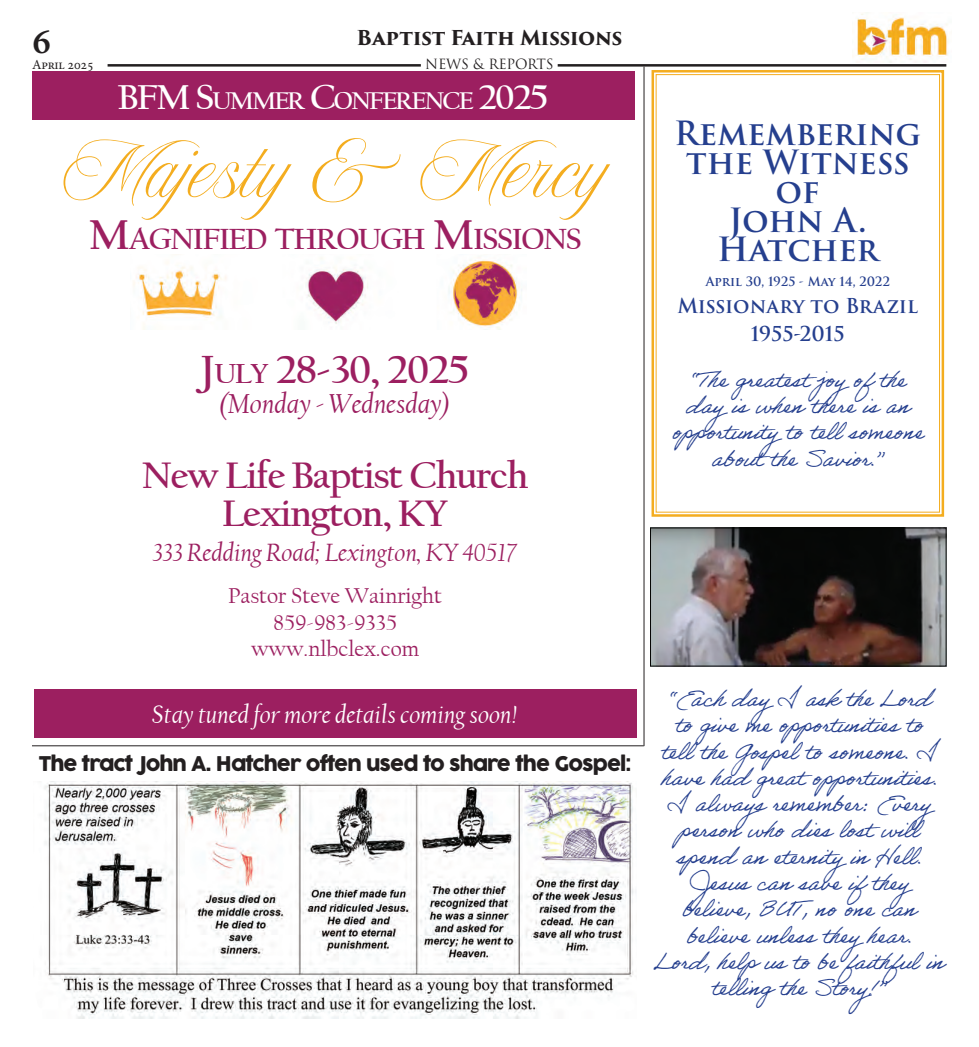
<style>
.page{position:relative;width:979px;height:1047px;background:#fff}
.page>*{position:absolute;margin:0;border:0;box-sizing:border-box;transform-origin:0 0}
.t1{font:61.25px "New Icon Script";color:#f4ad1f}
.t2{font:700 41.25px "Californian FB";letter-spacing:-.03em;color:#9c1f60}
.t3{font:700 38.75px/37.5px "Californian FB";letter-spacing:-.03em;color:#9c1f60;text-align:center}
.t4{font:600 37.5px "Minion Pro";color:#231f20}
.t5{font:600 32.5px/28.8px "Trajan Pro 3";letter-spacing:-.005em;color:#253f8e;text-align:center}
.t6{font:700 30.62px "Californian FB";letter-spacing:-.045em;color:#9c1f60}
.t7{font:italic 28.75px "Californian FB";color:#9c1f60}
.t8{font:italic 26.25px "Californian FB";color:#fff}
.t9{font:italic 26.25px "Californian FB";color:#9c1f60}
.t10{font:700 25.38px "Californian FB";letter-spacing:-.07em;color:#fff}
.t11{font:22.5px/26.2px "Adobe Handwriting Ernie";letter-spacing:-.02em;color:#253f8e;text-align:center}
.t12{font:22.5px/26.2px "Californian FB";color:#9c1f60;text-align:center}
.t13{font:20px "Cocogoose Pro";letter-spacing:-.05em;color:#231f20}
.t14{font:600 20px/27.5px "Trajan Pro 3";letter-spacing:-.005em;color:#253f8e;text-align:center}
.t15{font:700 20px "Trajan Pro 3";letter-spacing:-.015em;color:#231f20}
.t16{font:13.75px "Trajan Pro 3";letter-spacing:-.015em;color:#231f20}
.t17{font:13.75px "Minion Pro";letter-spacing:-.015em;color:#231f20}
.t18{font:600 12.5px "Trajan Pro 3";color:#253f8e}
.s1{font-size:36.25px}
.s2{font-size:43.75px}
.s3{font-size:28.88px}
</style>
<div class="page">
<hr style="left:558px;top:64px;width:388px;height:3px;background:#231f20">
<hr style="left:108px;top:64px;width:313px;height:3px;background:#231f20">
<img style="left:857px;top:13px;width:92px;height:49px">
<svg style="left:651px;top:70px;width:294px;height:447px"></svg>
<div style="left:656px;top:74px;width:284px;height:438px;border:1px solid #f4ad1f"></div>
<img style="left:652px;top:529px;width:292px;height:135px">
<div style="left:650px;top:527px;width:296px;height:139px;border:1px solid #040503"></div>
<img style="left:44px;top:781px;width:589px;height:237px">
<hr style="left:644px;top:67px;width:1px;height:679px;background:#231f20">
<hr style="left:32px;top:745px;width:612px;height:1px;background:#231f20">
<img style="left:133px;top:258px;width:389px;height:72px">
<div style="left:32px;top:72px;width:602px;height:48px;background:#9c1f60"></div>
<div style="left:34px;top:689px;width:602px;height:48px;background:#9c1f60"></div>
<h3 class="t4" style="left:32px;top:16px;width:21px">6</h3>
<p class="t15" style="left:356px;top:23px;width:267px">Baptist Faith Missions</p>
<p class="t17" style="left:32px;top:55px;width:63px">April 2025</p>
<p class="t16" style="left:425px;top:55px;width:130px">NEWS &amp; REPORTS</p>
<p class="t10" style="left:118px;top:87px;width:432px"><span class="s1">BFM S</span>UMMER <span class="s1">C</span>ONFERENCE <span class="s1">2025</span></p>
<h1 class="t1" style="left:62px;top:130px;width:548px">Majesty &amp; Mercy</h1>
<h3 class="t6" style="left:89px;top:221px;width:494px"><span class="s2">M</span>AGNIFIED THROUGH <span class="s2">M</span>ISSIONS</h3>
<h2 class="t2" style="left:201px;top:346px;width:270px">J<span class="s3">ULY</span> 28-30, 2025</h2>
<p class="t7" style="left:219px;top:387px;width:233px">(Monday - Wednesday)</p>
<h3 class="t3" style="left:142px;top:457px;width:388px">New Life Baptist Church<br>Lexington, KY</h3>
<p class="t9" style="left:153px;top:537px;width:366px">333 Redding Road; Lexington, KY 40517</p>
<p class="t12" style="left:228px;top:583px;width:216px">Pastor Steve Wainright<br>859-983-9335 www.nlbclex.com</p>
<p class="t8" style="left:152px;top:699px;width:367px">Stay tuned for more details coming soon!</p>
<p class="t13" style="left:38px;top:750px;width:595px">The tract John A. Hatcher often used to share the Gospel:</p>
<h3 class="t5" style="left:674px;top:120px;width:248px">Remembering the Witness of<br>John A.<br>Hatcher</h3>
<p class="t18" style="left:706px;top:272px;width:186px">April 30, 1925 - May 14, 2022</p>
<p class="t14" style="left:677px;top:292px;width:242px">Missionary to Brazil<br>1955-2015</p>
<p class="t11" style="left:672px;top:366px;width:253px">“The greatest joyof the dayis when there is an opportunityto tell someone about the Savior.”</p>
<p class="t11" style="left:654px;top:685px;width:292px">“Each dayI ask the Lord<br>to give me opportunities to<br>tell the Gospel to someone. I have had great opportunities.<br>I always remember: Every person who dies lost will spend an eternityin Hell.<br>Jesus can save if they believe, BUT, no one can believe unless theyhear.<br>Lord, helpus to be faithful in telling the Story!”</p>
</div>
